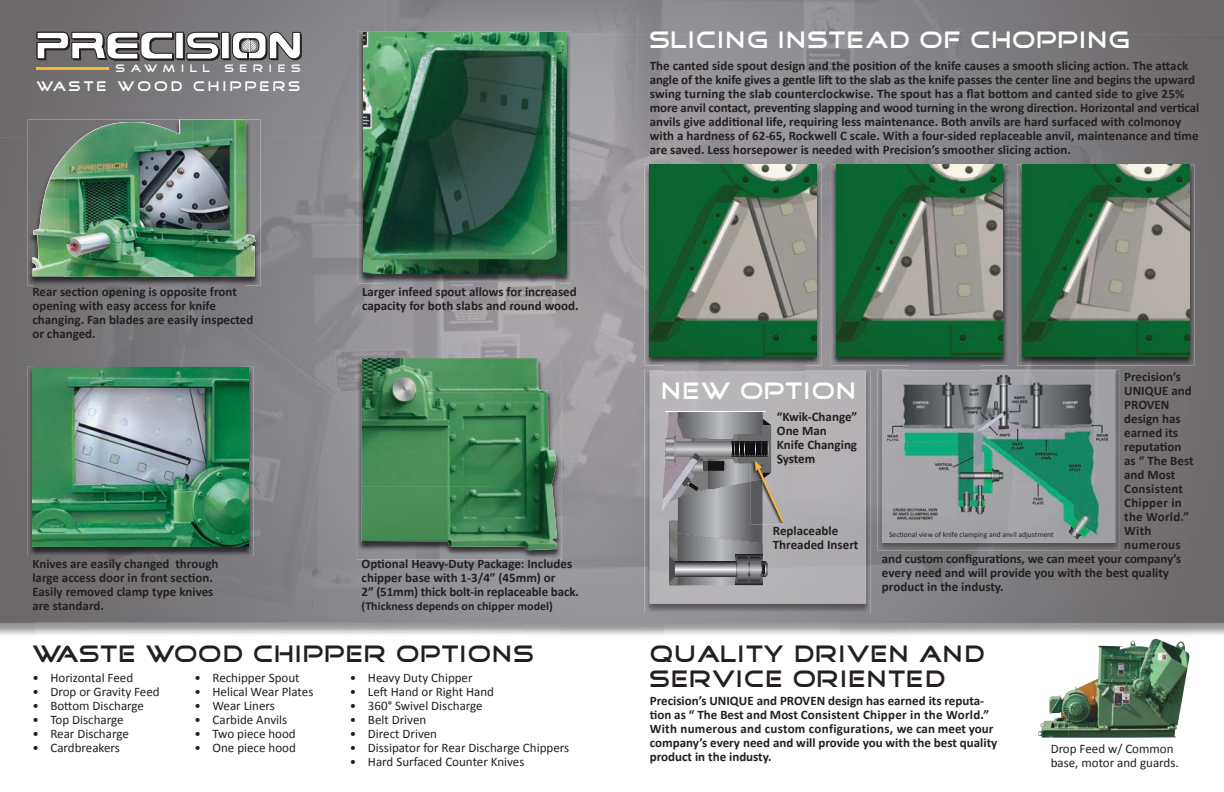
<style>
.page{position:relative;width:1224px;height:792px;background:#fff}
.page>*{position:absolute;margin:0;border:0;box-sizing:border-box;transform-origin:0 0}
.t1{font:24px/25px "Good Times";letter-spacing:.05em;color:#241f1f}
.t2{font:24px "Good Times";letter-spacing:.05em;color:#fff}
.t3{font:14.1px "Good Times";letter-spacing:.22em;color:#fff}
.t4{font:700 13px/14px "Calibri";color:#241f1f}
.t5{font:13px/14px "Calibri";color:#241f1f}
.t6{font:700 13px "Calibri";letter-spacing:.02em;color:#241f1f}
.t7{font:700 12px "Calibri";color:#241f1f}
.t8{font:10.9px "Good Times";letter-spacing:.52em;color:#fff}
.t9{font:7.6px "Calibri";color:#241f1f}
</style>
<div class="page">
<img style="left:0;top:0;width:384px;height:137px">
<img style="left:384px;top:0;width:840px;height:34px">
<img style="left:571px;top:34px;width:653px;height:138px">
<div style="left:0;top:137px;width:35px;height:498px;background:#6f6c6e"></div>
<img style="left:245px;top:137px;width:139px;height:414px">
<img style="left:560px;top:172px;width:104px;height:463px">
<img style="left:805px;top:172px;width:34px;height:198px">
<img style="left:1189px;top:172px;width:35px;height:487px">
<img style="left:35px;top:286px;width:210px;height:81px">
<img style="left:384px;top:283px;width:176px;height:75px">
<img style="left:839px;top:365px;width:70px;height:270px">
<img style="left:1049px;top:365px;width:140px;height:14px">
<img style="left:1084px;top:379px;width:105px;height:260px">
<img style="left:35px;top:551px;width:489px;height:84px">
<img style="left:645px;top:370px;width:226px;height:243px">
<img style="left:650px;top:371px;width:216px;height:232px">
<img style="left:784px;top:455px;width:31px;height:11px">
<img style="left:1068px;top:639px;width:121px;height:99px">
<img style="left:1038px;top:692px;width:30px;height:46px">
<img style="left:357px;top:358px;width:205px;height:202px">
<img style="left:362px;top:358px;width:130px;height:189px">
<img style="left:492px;top:358px;width:65px;height:192px">
<img style="left:358px;top:32px;width:213px;height:251px">
<img style="left:363px;top:32px;width:203px;height:242px">
<img style="left:28px;top:119px;width:233px;height:167px">
<img style="left:64px;top:120px;width:192px;height:156px">
<img style="left:32px;top:155px;width:32px;height:121px">
<img style="left:27px;top:367px;width:226px;height:189px">
<img style="left:32px;top:368px;width:216px;height:179px">
<img style="left:645px;top:164px;width:177px;height:201px">
<img style="left:650px;top:165px;width:167px;height:191px">
<img style="left:831px;top:164px;width:177px;height:201px">
<img style="left:836px;top:165px;width:167px;height:191px">
<img style="left:1017px;top:164px;width:177px;height:201px">
<img style="left:1022px;top:165px;width:167px;height:191px">
<hr style="left:37px;top:68px;width:72px;height:2px;background:#ffb435">
<svg style="left:36px;top:31px;width:138px;height:29px"></svg>
<div style="left:177px;top:34px;width:8px;height:26px;background:#2d2829"></div>
<div style="left:176px;top:32px;width:7px;height:27px;background:#fff"></div>
<div style="left:175px;top:32px;width:9px;height:27px;border:1px solid #241f1f"></div>
<svg style="left:186px;top:31px;width:34px;height:29px"></svg>
<svg style="left:223px;top:34px;width:8px;height:26px"></svg>
<div style="left:222px;top:32px;width:7px;height:27px;background:#fff"></div>
<div style="left:221px;top:32px;width:9px;height:27px;border:1px solid #241f1f"></div>
<svg style="left:232px;top:31px;width:70px;height:29px"></svg>
<svg style="left:661px;top:412px;width:123px;height:173px;background:#8c8b8e"></svg>
<img style="left:878px;top:370px;width:241px;height:181px">
<img style="left:882px;top:370px;width:233px;height:173px">
<img style="left:887px;top:375px;width:220px;height:163px">
<p class="t8" style="left:116px;top:63px;width:96px">SAWMILL</p>
<p class="t8" style="left:225px;top:63px;width:77px">SERIES</p>
<p class="t3" style="left:36px;top:79px;width:266px">WASTE WOOD CHIPPERS</p>
<p class="t4" style="left:32px;top:285px;width:223px">Rear section opening is opposite front opening with easy access for knife changing. Fan blades are easily inspected or changed.</p>
<p class="t4" style="left:362px;top:285px;width:218px">Larger infeed spout allows for increased capacity for both slabs and round wood.</p>
<p class="t4" style="left:32px;top:556px;width:188px">Knives are easily changed through large access door in front section.<br>Easily removed clamp type knives are standard.</p>
<p class="t4" style="left:362px;top:556px;width:219px">Optional Heavy-Duty Package: Includes chipper base with 1-3/4” (45mm) or<br>2” (51mm) thick bolt-in replaceable back.</p>
<p class="t7" style="left:362px;top:598px;width:193px">(Thickness depends on chipper model)</p>
<h1 class="t1" style="left:32px;top:643px;width:503px">WASTE WOOD CHIPPER OPTIONS</h1>
<p class="t5" style="left:32px;top:671px;width:102px">• Horizontal Feed</p>
<p class="t5" style="left:32px;top:685px;width:129px">• Drop or Gravity Feed</p>
<p class="t5" style="left:32px;top:699px;width:113px">• Bottom Discharge</p>
<p class="t5" style="left:32px;top:713px;width:93px">• Top Discharge</p>
<p class="t5" style="left:32px;top:727px;width:98px">• Rear Discharge</p>
<p class="t5" style="left:32px;top:741px;width:89px">• Cardbreakers</p>
<p class="t5" style="left:195px;top:671px;width:107px">• Rechipper Spout</p>
<p class="t5" style="left:195px;top:685px;width:120px">• Helical Wear Plates</p>
<p class="t5" style="left:195px;top:699px;width:82px">• Wear Liners</p>
<p class="t5" style="left:195px;top:713px;width:94px">• Carbide Anvils</p>
<p class="t5" style="left:195px;top:727px;width:103px">• Two piece hood</p>
<p class="t5" style="left:195px;top:741px;width:103px">• One piece hood</p>
<p class="t5" style="left:350px;top:671px;width:124px">• Heavy Duty Chipper</p>
<p class="t5" style="left:350px;top:685px;width:146px">• Left Hand or Right Hand</p>
<p class="t5" style="left:350px;top:699px;width:134px">• 360° Swivel Discharge</p>
<p class="t5" style="left:350px;top:713px;width:78px">• Belt Driven</p>
<p class="t5" style="left:350px;top:727px;width:89px">• Direct Driven</p>
<p class="t5" style="left:350px;top:741px;width:221px">• Dissipator for Rear Discharge Chippers</p>
<p class="t5" style="left:350px;top:755px;width:176px">• Hard Surfaced Counter Knives</p>
<h1 class="t2" style="left:650px;top:29px;width:481px">SLICING INSTEAD OF CHOPPING</h1>
<p class="t4" style="left:650px;top:58px;width:551px">The canted side spout design and the position of the knife causes a smooth slicing action. The attack angle of the knife gives a gentle lift to the slab as the knife passes the center line and begins the upward swing turning the slab counterclockwise. The spout has a flat bottom and canted side to give 25% more anvil contact, preventing slapping and wood turning in the wrong direction. Horizontal and vertical anvils give additional life, requiring less maintenance. Both anvils are hard surfaced with colmonoy with a hardness of 62-65, Rockwell C scale. With a four-sided replaceable anvil, maintenance and time are saved. Less horsepower is needed with Precision’s smoother slicing action.</p>
<p class="t4" style="left:1124px;top:369px;width:58px">Precision’s</p>
<p class="t4" style="left:1124px;top:383px;width:69px">UNIQUE and</p>
<p class="t4" style="left:1124px;top:397px;width:47px">PROVEN</p>
<p class="t4" style="left:1124px;top:411px;width:58px">design has</p>
<p class="t4" style="left:1124px;top:425px;width:55px">earned its</p>
<p class="t4" style="left:1124px;top:439px;width:59px">reputation</p>
<p class="t4" style="left:1124px;top:453px;width:71px">as “ The Best</p>
<p class="t4" style="left:1124px;top:467px;width:53px">and Most</p>
<p class="t6" style="left:1124px;top:480px;width:60px">Consistent</p>
<p class="t6" style="left:1124px;top:494px;width:59px">Chipper in</p>
<p class="t6" style="left:1124px;top:508px;width:66px">the World.”</p>
<p class="t4" style="left:1124px;top:523px;width:29px">With</p>
<p class="t6" style="left:1124px;top:536px;width:58px">numerous</p>
<p class="t4" style="left:882px;top:551px;width:301px">and custom configurations, we can meet your company’s</p>
<p class="t4" style="left:882px;top:565px;width:289px">every need and will provide you with the best quality</p>
<p class="t4" style="left:882px;top:579px;width:123px">product in the industy.</p>
<h1 class="t2" style="left:661px;top:380px;width:197px">NEW OPTION</h1>
<p class="t4" style="left:777px;top:410px;width:82px">“Kwik-Change”<br>One Man<br>Knife Changing<br>System</p>
<p class="t4" style="left:773px;top:523px;width:87px">Replaceable<br>Threaded Insert</p>
<p class="t9" style="left:889px;top:530px;width:166px">Sectional view of knife clamping and anvil adjustment</p>
<h1 class="t1" style="left:650px;top:643px;width:336px">QUALITY DRIVEN AND<br>SERVICE ORIENTED</h1>
<p class="t4" style="left:650px;top:693px;width:349px">Precision’s UNIQUE and PROVEN design has earned its reputa&shy;tion as “ The Best and Most Consistent Chipper in the World.” With numerous and custom configurations, we can meet your company’s every need and will provide you with the best quality product in the industy.</p>
<p class="t5" style="left:1051px;top:741px;width:130px">Drop Feed w/ Common base, motor and guards.</p>
</div>
